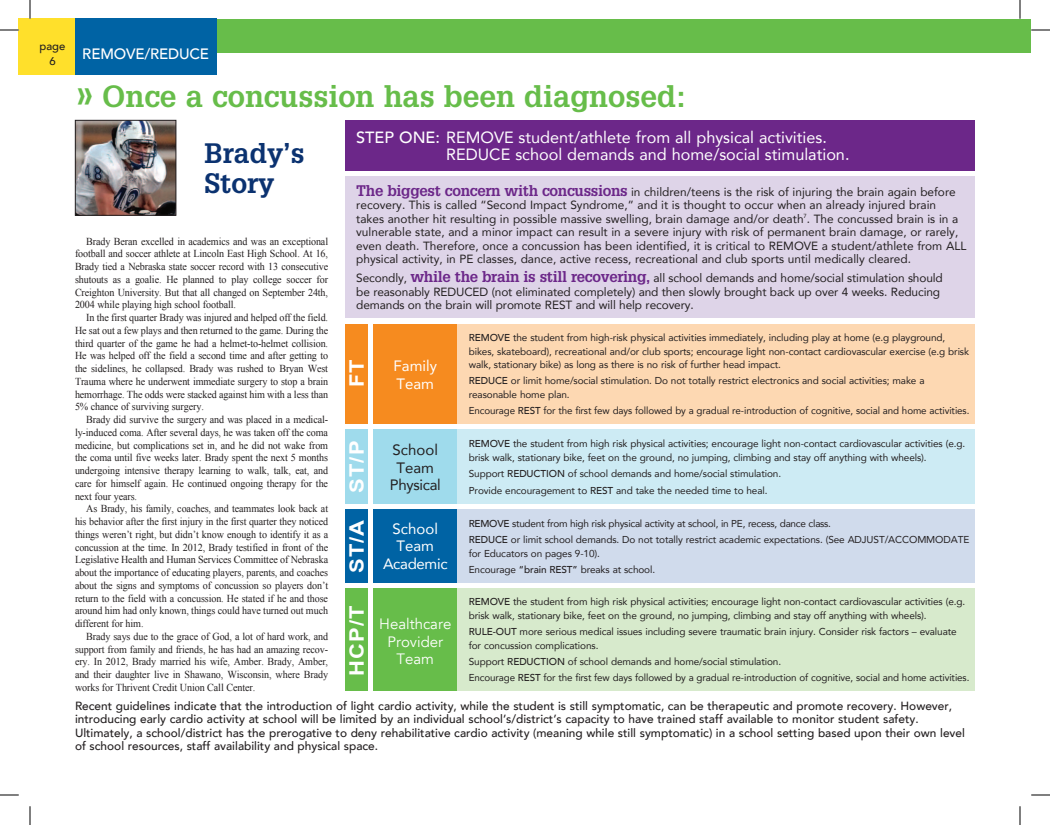
<style>
.page{position:relative;width:1050px;height:825px;background:#fff}
.page>*{position:absolute;margin:0;border:0;box-sizing:border-box;transform-origin:0 0}
.t1{font:700 30px "Glypha LT Std";color:#67bd4a}
.t2{font:700 27.5px "Glypha LT Std";color:#0b3270}
.t3{font:700 20px "Arial";letter-spacing:.05em;color:#fff;scale:1.1 1}
.t4{font:16.25px/17.5px "Avenir";color:#fff}
.t5{font:15px "Avenir";color:#fff}
.t6{font:15px "Avenir";color:#fff}
.t7{font:500 15px "Avenir";letter-spacing:-.01em;color:#fff}
.t8{font:15px "Avenir";color:#231f20}
.t9{font:15px "Avenir";letter-spacing:-.02em;color:#231f20}
.t10{font:15px "Avenir";letter-spacing:-.02em;color:#fff}
.t11{font:11.88px/13.5px "Avenir";color:#231f20}
.t12{font:500 11.88px/13.5px "Avenir";color:#231f20}
.t13{font:500 11.25px "Avenir";color:#231f20}
.t14{font:10.62px/12.8px "Times New Roman";letter-spacing:-.01em;color:#231f20;text-align:justify;scale:.95 1}
.t15{font:10px/13.5px "Avenir";letter-spacing:-.01em;color:#231f20}
.s1{font-size:37.5px}
.s2{font-weight:500}
.s3{font-family:"Glypha LT Std";font-weight:700;font-size:15px;color:#6c2789}
</style>
<div class="page">
<div style="left:19px;top:19px;width:1012px;height:33px;background:#67bd4a"></div>
<div style="left:19px;top:19px;width:56px;height:56px;background:#ffe02b"></div>
<div style="left:345px;top:120px;width:630px;height:51px;background:#6c2789"></div>
<div style="left:345px;top:176px;width:630px;height:142px;background:#ded4e8"></div>
<div style="left:75px;top:19px;width:141px;height:56px;background:#0063a4"></div>
<div style="left:373px;top:324px;width:85px;height:100px;background:#f68b1f"></div>
<div style="left:345px;top:324px;width:23px;height:100px;background:#f68b1f"></div>
<div style="left:458px;top:324px;width:517px;height:100px;background:#fdd8b2"></div>
<div style="left:373px;top:430px;width:85px;height:74px;background:#9fdbec"></div>
<div style="left:345px;top:430px;width:23px;height:74px;background:#9fdbec"></div>
<div style="left:458px;top:430px;width:517px;height:74px;background:#cdebf4"></div>
<div style="left:373px;top:510px;width:85px;height:73px;background:#0063a4"></div>
<div style="left:345px;top:510px;width:23px;height:73px;background:#0063a4"></div>
<div style="left:458px;top:510px;width:517px;height:73px;background:#d0dbec"></div>
<div style="left:373px;top:589px;width:85px;height:102px;background:#67bd4a"></div>
<div style="left:345px;top:589px;width:23px;height:102px;background:#67bd4a"></div>
<div style="left:458px;top:589px;width:517px;height:102px;background:#d7eacc"></div>
<img style="left:77px;top:122px;width:97px;height:92px">
<div style="left:75px;top:120px;width:101px;height:96px;border:1px solid #231f20"></div>
<svg style="left:0;top:29px;width:19px;height:2px"></svg>
<svg style="left:1031px;top:29px;width:19px;height:2px"></svg>
<svg style="left:0;top:794px;width:19px;height:2px"></svg>
<svg style="left:1031px;top:794px;width:19px;height:2px"></svg>
<svg style="left:29px;top:0;width:2px;height:19px"></svg>
<svg style="left:29px;top:806px;width:2px;height:19px"></svg>
<svg style="left:1019px;top:0;width:2px;height:19px"></svg>
<svg style="left:1019px;top:806px;width:2px;height:19px"></svg>
<p class="t13" style="left:40px;top:36px;width:27px">page</p>
<p class="t13" style="left:49px;top:51px;width:8px">6</p>
<p class="t7" style="left:82px;top:40px;width:128px">REMOVE/REDUCE</p>
<p class="t1" style="left:75px;top:78px;width:613px"><span class="s1">»</span> Once a concussion has been diagnosed:</p>
<p class="t4" style="left:446px;top:128px;width:405px;text-indent:-90px"><span class="s2">STEP ONE:</span> REMOVE student/athlete from all physical activities.<br>REDUCE school demands and home/social stimulation.</p>
<p class="t2" style="left:204px;top:136px;width:102px">Brady’s</p>
<p class="t2" style="left:204px;top:166px;width:72px">Story</p>
<p class="t14" style="left:75px;top:235px;width:268px;text-indent:11px">Brady Beran excelled in academics and was an exceptional football and soccer athlete at Lincoln East High School. At 16, Brady tied a Nebraska state soccer record with 13 consecutive shutouts as a goalie. He planned to play college soccer for Creighton University. But that all changed on September 24th, 2004 while playing high school football.</p>
<p class="t14" style="left:75px;top:311px;width:268px;text-indent:11px">In the first quarter Brady was injured and helped off the field.<br>He sat out a few plays and then returned to the game. During the third quarter of the game he had a helmet-to-helmet collision.<br>He was helped off the field a second time and after getting to the sidelines, he collapsed. Brady was rushed to Bryan West Trauma where he underwent immediate surgery to stop a brain hemorrhage. The odds were stacked against him with a less than 5% chance of surviving surgery.</p>
<p class="t14" style="left:75px;top:413px;width:268px;text-indent:11px">Brady did survive the surgery and was placed in a medical&shy;ly-induced coma. After several days, he was taken off the coma medicine, but complications set in, and he did not wake from the coma until five weeks later. Brady spent the next 5 months undergoing intensive therapy learning to walk, talk, eat, and care for himself again. He continued ongoing therapy for the next four years.</p>
<p class="t14" style="left:75px;top:502px;width:268px;text-indent:11px">As Brady, his family, coaches, and teammates look back at his behavior after the first injury in the first quarter they noticed things weren’t right, but didn’t know enough to identify it as a concussion at the time. In 2012, Brady testified in front of the Legislative Health and Human Services Committee of Nebraska about the importance of educating players, parents, and coaches about the signs and symptoms of concussion so players don’t return to the field with a concussion. He stated if he and those around him had only known, things could have turned out much different for him.</p>
<p class="t14" style="left:75px;top:630px;width:268px;text-indent:11px">Brady says due to the grace of God, a lot of hard work, and support from family and friends, he has had an amazing recov&shy;ery. In 2012, Brady married his wife, Amber. Brady, Amber, and their daughter live in Shawano, Wisconsin, where Brady works for Thrivent Credit Union Call Center.</p>
<p class="t11" style="left:356px;top:184px;width:612px"><span class="s3">The biggest concern with concussions</span> in children/teens is the risk of injuring the brain again before recovery. This is called “Second Impact Syndrome,” and it is thought to occur when an already injured brain takes another hit resulting in possible massive swelling, brain damage and/or death<sup>7</sup>. The concussed brain is in a vulnerable state, and a minor impact can result in a severe injury with risk of permanent brain damage, or rarely, even death. Therefore, once a concussion has been identified, it is critical to REMOVE a student/athlete from ALL physical activity, in PE classes, dance, active recess, recreational and club sports until medically cleared.</p>
<p class="t11" style="left:356px;top:271px;width:588px">Secondly, <span class="s3">while the brain is still recovering,</span> all school demands and home/social stimulation should be reasonably REDUCED (not eliminated completely) and then slowly brought back up over 4 weeks. Reducing demands on the brain will promote REST and will help recovery.</p>
<p class="t15" style="left:469px;top:331px;width:502px"><span class="s2">REMOVE</span> the student from high-risk physical activities immediately, including play at home (e.g playground, bikes, skateboard), recreational and/or club sports; encourage light non-contact cardiovascular exercise (e.g brisk walk, stationary bike) as long as there is no risk of further head impact.</p>
<p class="t15" style="left:469px;top:374px;width:457px"><span class="s2">REDUCE</span> or limit home/social stimulation. Do not totally restrict electronics and social activities; make a reasonable home plan.</p>
<p class="t15" style="left:469px;top:404px;width:502px">Encourage <span class="s2">REST</span> for the first few days followed by a gradual re-introduction of cognitive, social and home activities.</p>
<p class="t3" style="left:343px;top:387px;width:27px;rotate:-90deg">FT</p>
<p class="t6" style="left:394px;top:354px;width:45px">Family</p>
<p class="t6" style="left:397px;top:372px;width:39px">Team</p>
<p class="t15" style="left:469px;top:437px;width:498px"><span class="s2">REMOVE</span> the student from high risk physical activities; encourage light non-contact cardiovascular activities (e.g. brisk walk, stationary bike, feet on the ground, no jumping, climbing and stay off anything with wheels).</p>
<p class="t15" style="left:469px;top:467px;width:314px">Support <span class="s2">REDUCTION</span> of school demands and home/social stimulation.</p>
<p class="t3" style="left:343px;top:493px;width:49px;rotate:-90deg">ST/P</p>
<p class="t8" style="left:393px;top:438px;width:47px">School</p>
<p class="t8" style="left:397px;top:455px;width:39px">Team</p>
<p class="t9" style="left:390px;top:473px;width:52px">Physical</p>
<p class="t15" style="left:469px;top:483px;width:300px">Provide encouragement to <span class="s2">REST</span> and take the needed time to heal.</p>
<p class="t15" style="left:469px;top:517px;width:364px"><span class="s2">REMOVE</span> student from high risk physical activity at school, in PE, recess, dance class.</p>
<p class="t15" style="left:469px;top:533px;width:502px"><span class="s2">REDUCE</span> or limit school demands. Do not totally restrict academic expectations. (See ADJUST/ACCOMMODATE for Educators on pages 9-10).</p>
<p class="t3" style="left:343px;top:573px;width:50px;rotate:-90deg">ST/A</p>
<p class="t6" style="left:393px;top:517px;width:47px">School</p>
<p class="t6" style="left:397px;top:534px;width:39px">Team</p>
<p class="t10" style="left:383px;top:552px;width:66px">Academic</p>
<p class="t15" style="left:469px;top:563px;width:188px">Encourage <span class="s2">“brain REST”</span> breaks at school.</p>
<p class="t15" style="left:469px;top:595px;width:498px"><span class="s2">REMOVE</span> the student from high risk physical activities; encourage light non-contact cardiovascular activities (e.g. brisk walk, stationary bike, feet on the ground, no jumping, climbing and stay off anything with wheels).</p>
<p class="t15" style="left:469px;top:625px;width:490px"><span class="s2">RULE-OUT</span> more serious medical issues including severe traumatic brain injury. Consider risk factors – evaluate for concussion complications.</p>
<p class="t15" style="left:469px;top:654px;width:314px">Support <span class="s2">REDUCTION</span> of school demands and home/social stimulation.</p>
<p class="t3" style="left:343px;top:676px;width:66px;rotate:-90deg">HCP/T</p>
<p class="t5" style="left:379px;top:615px;width:74px">Healthcare</p>
<p class="t5" style="left:387px;top:632px;width:57px">Provider</p>
<p class="t5" style="left:397px;top:650px;width:39px">Team</p>
<p class="t15" style="left:469px;top:671px;width:502px">Encourage <span class="s2">REST</span> for the first few days followed by a gradual re-introduction of cognitive, social and home activities.</p>
<p class="t12" style="left:75px;top:698px;width:892px">Recent guidelines indicate that the introduction of light cardio activity, while the student is still symptomatic, can be therapeutic and promote recovery. However, introducing early cardio activity at school will be limited by an individual school’s/district’s capacity to have trained staff available to monitor student safety.<br>Ultimately, a school/district has the prerogative to deny rehabilitative cardio activity (meaning while still symptomatic) in a school setting based upon their own level of school resources, staff availability and physical space.</p>
</div>
